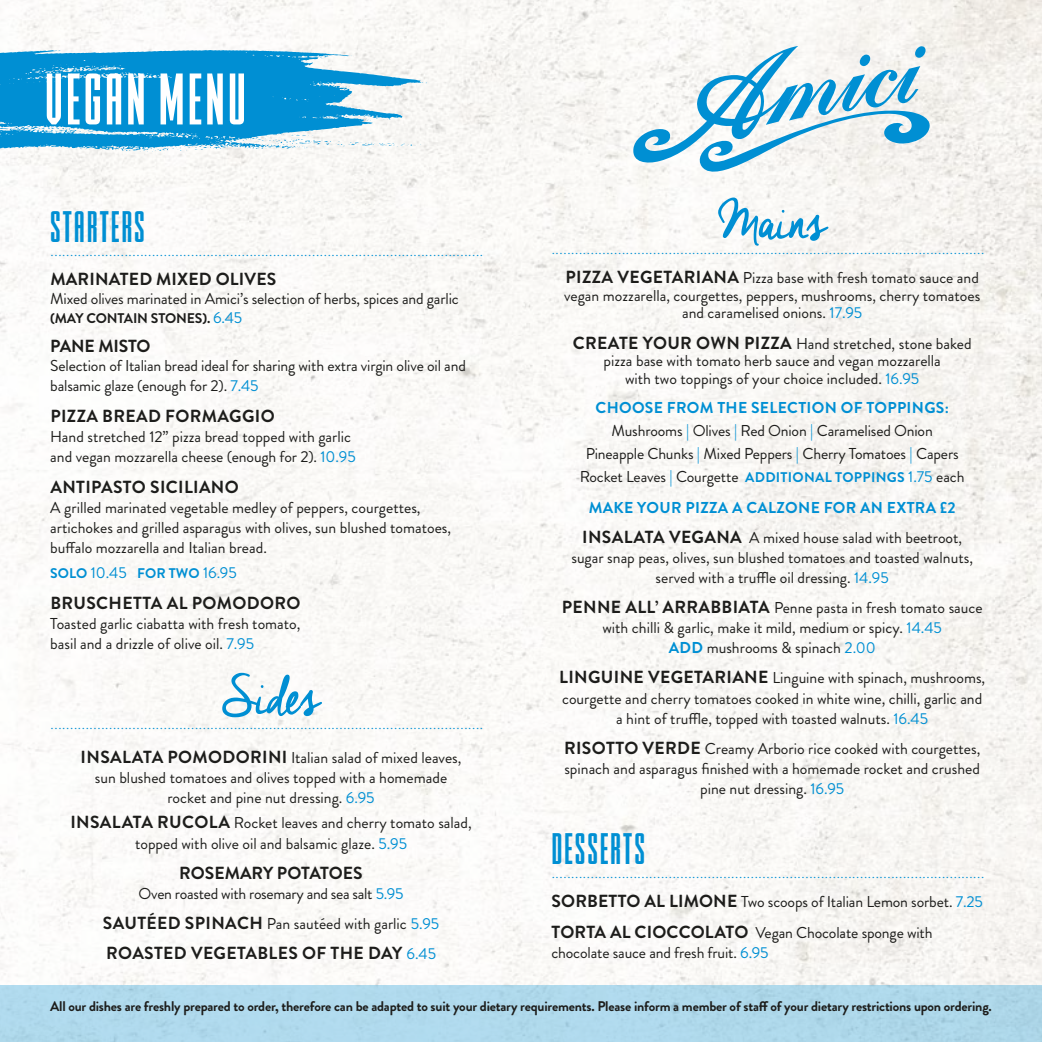
<style>
.page{position:relative;width:1042px;height:1042px;background:#fff}
.page>*{position:absolute;margin:0;border:0;box-sizing:border-box;transform-origin:0 0}
.t1{font:70px "DELIRIUMNCV";letter-spacing:.04em;color:#fff}
.t2{font:66.5px "Cheddar Jack";letter-spacing:-.02em;color:#008fd3}
.t3{font:42px "DELIRIUMNCV";letter-spacing:.04em;color:#008fd3}
.t4{font:300 17.5px "Brandon Grotesque";color:#008fd3}
.t5{font:700 17.5px "Brandon Grotesque";letter-spacing:.02em;color:#1d1d1b}
.t6{font:700 17.5px "Brandon Grotesque";color:#1d1d1b}
.t7{font:700 17.5px "Brandon Grotesque";letter-spacing:-.01em;color:#1d1d1b}
.t8{font:15.75px/20.1px "Brandon Grotesque";color:#1d1d1b;text-align:center}
.t9{font:700 15.75px/30.1px "Brandon Grotesque";letter-spacing:.02em;color:#008fd3;text-align:center}
.t10{font:15.75px/30.1px "Brandon Grotesque";letter-spacing:-.02em;color:#1d1d1b;text-align:center}
.t11{font:700 14px "Brandon Grotesque";letter-spacing:-.015em;color:#1d1d1b}
.t12{font:700 14px "Brandon Grotesque";color:#008fd3}
.s1{font-weight:400;font-size:15.75px;color:#008fd3}
.s2{color:#008fd3}
.s3{font-weight:400;font-size:15.75px}
.s4{font-weight:700;font-size:17.5px}
.s5{font-weight:700;color:#008fd3}
.s6{font-weight:700;font-size:14px;color:#008fd3}
.s7{font-size:17.5px;color:#1d1d1b}
.s8{font-weight:400;color:#1d1d1b}
</style>
<div class="page">
<img style="left:0;top:0;width:1042px;height:985px">
<svg style="left:0;top:50px;width:427px;height:103px"></svg>
<svg style="left:632px;top:46px;width:302px;height:131px"></svg>
<div style="left:0;top:985px;width:1042px;height:57px;background:#b0d9ec"></div>
<h1 class="t1" style="left:45px;top:58px;width:203px">VEGAN MENU</h1>
<h3 class="t3" style="left:50px;top:202px;width:96px">STARTERS</h3>
<p class="t4" style="left:50px;top:238px;width:435px">...............................................................................................................</p>
<p class="t5" style="left:50px;top:266px;width:227px">MARINATED MIXED OLIVES</p>
<p class="t8" style="left:50px;top:289px;width:410px">Mixed olives marinated in Amici’s selection of herbs, spices and garlic</p>
<p class="t11" style="left:50px;top:308px;width:193px">(MAY CONTAIN STONES). <span class="s1">6.45</span></p>
<p class="t7" style="left:50px;top:334px;width:102px">PANE MISTO</p>
<p class="t8" style="left:50px;top:356px;width:417px;text-align:left">Selection of Italian bread ideal for sharing with extra virgin olive oil and balsamic glaze (enough for 2). <span class="s2">7.45</span></p>
<p class="t5" style="left:50px;top:404px;width:226px">PIZZA BREAD FORMAGGIO</p>
<p class="t8" style="left:50px;top:427px;width:307px;text-align:left">Hand stretched 12” pizza bread topped with garlic and vegan mozzarella cheese (enough for 2). <span class="s2">10.95</span></p>
<p class="t5" style="left:50px;top:475px;width:190px">ANTIPASTO SICILIANO</p>
<p class="t8" style="left:50px;top:498px;width:402px;text-align:left">A grilled marinated vegetable medley of peppers, courgettes, artichokes and grilled asparagus with olives, sun blushed tomatoes, buffalo mozzarella and Italian bread.</p>
<p class="t12" style="left:50px;top:564px;width:188px">SOLO <span class="s3">10.45</span> FOR TWO <span class="s3">16.95</span></p>
<p class="t5" style="left:50px;top:591px;width:251px">BRUSCHETTA AL POMODORO</p>
<p class="t8" style="left:50px;top:614px;width:252px;text-align:left">Toasted garlic ciabatta with fresh tomato, basil and a drizzle of olive oil. <span class="s2">7.95</span></p>
<h2 class="t2" style="left:222px;top:659px;width:99px">Sides</h2>
<p class="t4" style="left:50px;top:711px;width:435px">...............................................................................................................</p>
<p class="t8" style="left:81px;top:748px;width:382px"><span class="s4">INSALATA POMODORINI</span> Italian salad of mixed leaves, sun blushed tomatoes and olives topped with a homemade rocket and pine nut dressing. <span class="s2">6.95</span></p>
<p class="t8" style="left:70px;top:813px;width:403px"><span class="s4">INSALATA RUCOLA</span> Rocket leaves and cherry tomato salad, topped with olive oil and balsamic glaze. <span class="s2">5.95</span></p>
<p class="t6" style="left:179px;top:860px;width:185px">ROSEMARY POTATOES</p>
<p class="t10" style="left:103px;top:878px;width:338px">Oven roasted with rosemary and sea salt <span class="s2">5.95<br></span><span class="s4">SAUTÉED SPINACH</span> Pan sautéed with garlic <span class="s2">5.95</span></p>
<p class="t5" style="left:106px;top:940px;width:331px">ROASTED VEGETABLES OF THE DAY <span class="s1">6.45</span></p>
<h2 class="t2" style="left:718px;top:184px;width:110px">Mains</h2>
<p class="t4" style="left:551px;top:236px;width:435px">...............................................................................................................</p>
<p class="t8" style="left:564px;top:269px;width:418px;line-height:17.5px"><span class="s4">PIZZA VEGETARIANA</span> Pizza base with fresh tomato sauce and vegan mozzarella, courgettes, peppers, mushrooms, cherry tomatoes and caramelised onions. <span class="s2">17.95</span></p>
<p class="t8" style="left:573px;top:335px;width:400px;line-height:17.5px"><span class="s4">CREATE YOUR OWN PIZZA</span> Hand stretched, stone baked pizza base with tomato herb sauce and vegan mozzarella<br>with two toppings of your choice included. <span class="s2">16.95</span></p>
<p class="t8" style="left:580px;top:397px;width:386px;line-height:22.8px"><span class="s5">CHOOSE FROM THE SELECTION OF TOPPINGS:<br></span>Mushrooms <span class="s2">|</span> Olives <span class="s2">|</span> Red Onion <span class="s2">|</span> Caramelised Onion<br>Pineapple Chunks <span class="s2">|</span> Mixed Peppers <span class="s2">|</span> Cherry Tomatoes <span class="s2">|</span> Capers Rocket Leaves <span class="s2">|</span> Courgette <span class="s6">ADDITIONAL TOPPINGS</span> <span class="s2">1.75</span> each</p>
<p class="t9" style="left:582px;top:492px;width:381px">MAKE YOUR PIZZA A CALZONE FOR AN EXTRA £2<br><span class="s7">INSALATA VEGANA</span> <span class="s8">A mixed house salad with beetroot,</span></p>
<p class="t8" style="left:571px;top:548px;width:403px">sugar snap peas, olives, sun blushed tomatoes and toasted walnuts, served with a truffle oil dressing. <span class="s2">14.95</span></p>
<p class="t8" style="left:562px;top:598px;width:422px"><span class="s4">PENNE ALL’ ARRABBIATA</span> Penne pasta in fresh tomato sauce with chilli &amp; garlic, make it mild, medium or spicy. <span class="s2">14.45<br></span><span class="s5">ADD</span> mushrooms &amp; spinach <span class="s2">2.00</span></p>
<p class="t8" style="left:559px;top:668px;width:427px"><span class="s4">LINGUINE VEGETARIANE</span> Linguine with spinach, mushrooms, courgette and cherry tomatoes cooked in white wine, chilli, garlic and a hint of truffle, topped with toasted walnuts. <span class="s2">16.45</span></p>
<p class="t8" style="left:564px;top:738px;width:418px"><span class="s4">RISOTTO VERDE</span> Creamy Arborio rice cooked with courgettes, spinach and asparagus finished with a homemade rocket and crushed pine nut dressing. <span class="s2">16.95</span></p>
<h3 class="t3" style="left:551px;top:824px;width:95px">DESSERTS</h3>
<p class="t4" style="left:551px;top:860px;width:435px">...............................................................................................................</p>
<p class="t8" style="left:551px;top:887px;width:433px;line-height:30.6px;text-align:left"><span class="s4">SORBETTO AL LIMONE</span> Two scoops of Italian Lemon sorbet. <span class="s2">7.25<br></span><span class="s4">TORTA AL CIOCCOLATO</span> Vegan Chocolate sponge with</p>
<p class="t8" style="left:551px;top:943px;width:219px">chocolate sauce and fresh fruit. <span class="s2">6.95</span></p>
<p class="t11" style="left:50px;top:996px;width:943px">All our dishes are freshly prepared to order, therefore can be adapted to suit your dietary requirements. Please inform a member of staff of your dietary restrictions upon ordering.</p>
</div>
